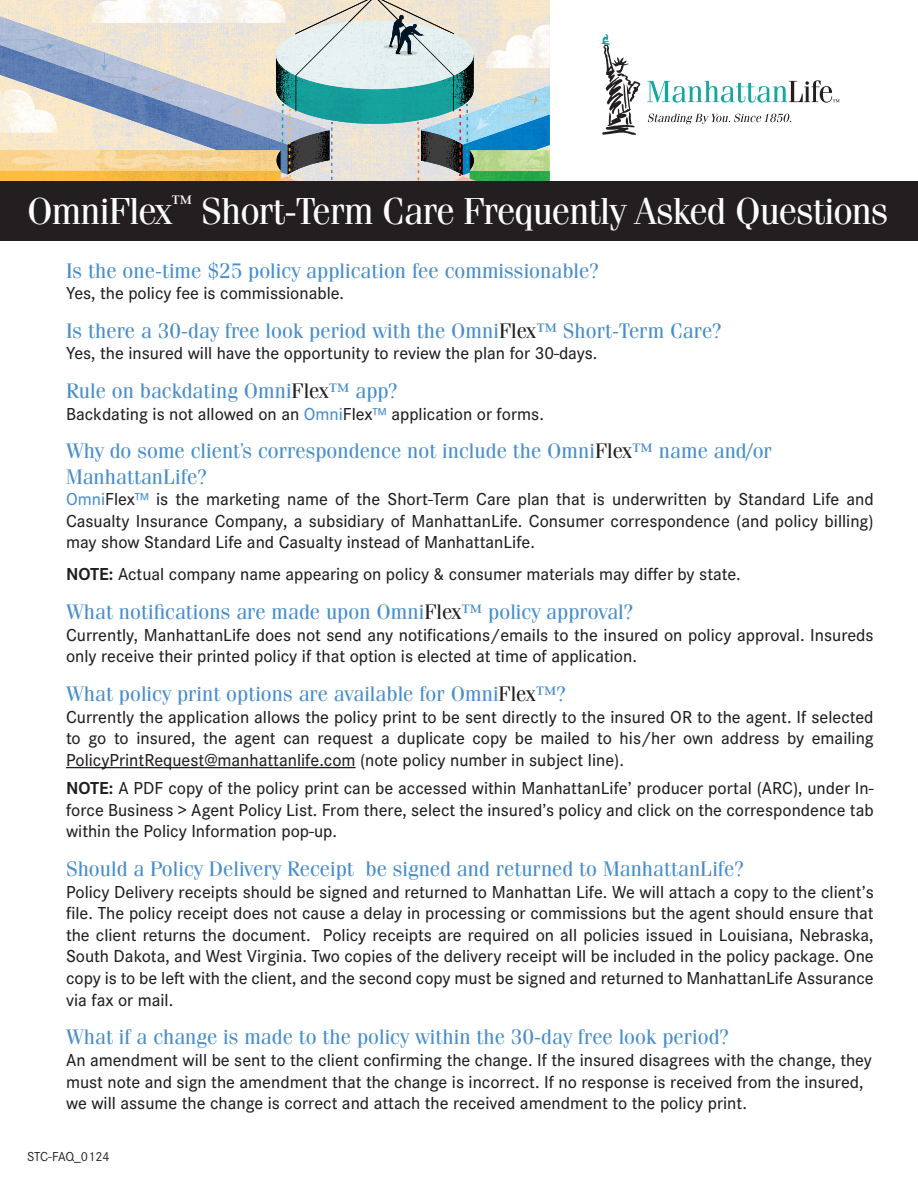
<style>
.page{position:relative;width:918px;height:1188px;background:#fff}
.page>*{position:absolute;margin:0;border:0;box-sizing:border-box;transform-origin:0 0}
.t1{font:37.5px "Fenice Pro ITC";letter-spacing:-.025em;color:#fff}
.t2{font:21px/25.2px "Fenice Pro ITC";color:#488ecb}
.t3{font:500 18px/21.6px "Corporate S Pro";color:#231f20;text-align:justify}
.t4{font:13.5px "Corporate S Pro";letter-spacing:-.01em;color:#231f20}
.s1{color:#231f20}
.s2{color:#488ecb}
.s3{font-weight:700}
</style>
<div class="page">
<svg style="left:601px;top:34px;width:39px;height:101px"></svg>
<svg style="left:648px;top:114px;width:143px;height:10px"></svg>
<svg style="left:647px;top:80px;width:193px;height:23px"></svg>
<div style="left:0;top:181px;width:918px;height:60px;background:#231f20"></div>
<svg style="left:0;top:0;width:550px;height:181px;background:#bdc8c0"></svg>
<hr style="left:66px;top:767px;width:290px;height:1px;background:#231f20">
<p class="t1" style="left:27px;top:188px;width:863px">OmniFlex<sup>™</sup> Short-Term Care Frequently Asked Questions</p>
<p class="t2" style="left:66px;top:258px;width:534px">Is the one-time $25 policy application fee commissionable?</p>
<p class="t3" style="left:66px;top:281px;width:280px">Yes, the policy fee is commissionable.</p>
<p class="t2" style="left:66px;top:318px;width:657px">Is there a 30-day free look period with the Omni<span class="s1">Flex</span>™ Short-Term Care?</p>
<p class="t3" style="left:66px;top:341px;width:533px">Yes, the insured will have the opportunity to review the plan for 30-days.</p>
<p class="t2" style="left:66px;top:378px;width:333px">Rule on backdating Omni<span class="s1">Flex</span>™ app?</p>
<p class="t3" style="left:66px;top:401px;width:479px">Backdating is not allowed on an <span class="s2">Omni</span>Flex<span class="s2">™</span> application or forms.</p>
<p class="t2" style="left:66px;top:438px;width:707px">Why do some client’s correspondence not include the Omni<span class="s1">Flex</span>™ name and/or<br>ManhattanLife?</p>
<p class="t3" style="left:66px;top:487px;width:809px"><span class="s2">Omni</span>Flex<span class="s2">™</span> is the marketing name of the Short-Term Care plan that is underwritten by Standard Life and Casualty Insurance Company, a subsidiary of ManhattanLife. Consumer correspondence (and policy billing) may show Standard Life and Casualty instead of ManhattanLife.</p>
<p class="t3" style="left:66px;top:562px;width:676px"><span class="s3">NOTE:</span> Actual company name appearing on policy &amp; consumer materials may differ by state.</p>
<p class="t2" style="left:66px;top:599px;width:568px">What notifications are made upon Omni<span class="s1">Flex</span>™ policy approval?</p>
<p class="t3" style="left:66px;top:622px;width:809px">Currently, ManhattanLife does not send any notifications/emails to the insured on policy approval. Insureds only receive their printed policy if that option is elected at time of application.</p>
<p class="t2" style="left:66px;top:681px;width:501px">What policy print options are available for Omni<span class="s1">Flex</span>™?</p>
<p class="t3" style="left:66px;top:704px;width:809px">Currently the application allows the policy print to be sent directly to the insured OR to the agent. If selected to go to insured, the agent can request a duplicate copy be mailed to his/her own address by emailing PolicyPrintRequest@manhattanlife.com (note policy number in subject line).</p>
<p class="t3" style="left:66px;top:776px;width:809px"><span class="s3">NOTE:</span> A PDF copy of the policy print can be accessed within ManhattanLife’ producer portal (ARC), under In&shy;force Business &gt; Agent Policy List. From there, select the insured’s policy and click on the correspondence tab within the Policy Information pop-up.</p>
<p class="t2" style="left:66px;top:856px;width:679px">Should a Policy Delivery Receipt be signed and returned to ManhattanLife?</p>
<p class="t3" style="left:66px;top:879px;width:809px">Policy Delivery receipts should be signed and returned to Manhattan Life. We will attach a copy to the client’s file. The policy receipt does not cause a delay in processing or commissions but the agent should ensure that the client returns the document. Policy receipts are required on all policies issued in Louisiana, Nebraska, South Dakota, and West Virginia. Two copies of the delivery receipt will be included in the policy package. One copy is to be left with the client, and the second copy must be signed and returned to ManhattanLife Assurance via fax or mail.</p>
<p class="t2" style="left:66px;top:1024px;width:664px">What if a change is made to the policy within the 30-day free look period?</p>
<p class="t3" style="left:66px;top:1048px;width:807px;text-align:left">An amendment will be sent to the client confirming the change. If the insured disagrees with the change, they must note and sign the amendment that the change is incorrect. If no response is received from the insured, we will assume the change is correct and attach the received amendment to the policy print.</p>
<p class="t4" style="left:27px;top:1147px;width:84px">STC-FAQ_0124</p>
</div>
